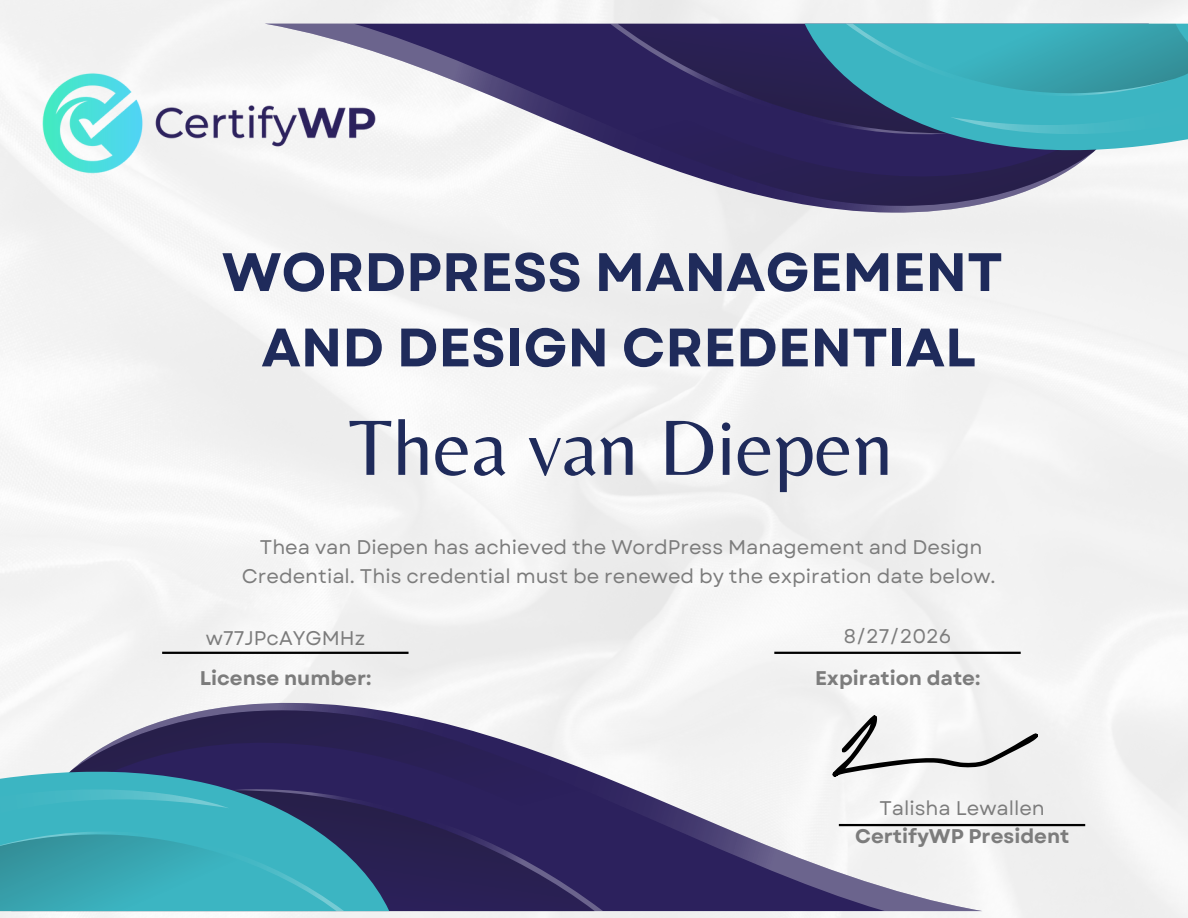
<style>
.page{position:relative;width:1188px;height:918px;background:#fff}
.page>*{position:absolute;margin:0;border:0;box-sizing:border-box;transform-origin:0 0}
.t1{font:81.45px "Belleza";color:#1f2b5b}
.t2{font:700 54px "Garet";color:#1f2b5b}
.t3{font:19.8px/29.7px "Garet";color:#7c7c7c;text-align:center}
.t4{font:700 19.8px "Garet";color:#7c7c7c}
</style>
<div class="page">
<svg style="left:885px;top:692px;width:97px;height:219px;fill:#f3f3f3"></svg>
<svg style="left:69px;top:692px;width:816px;height:219px;fill:#f0f0f0"></svg>
<svg style="left:344px;top:770px;width:259px;height:141px;background:#2c285d"></svg>
<svg style="left:0;top:760px;width:344px;height:151px;background:#3d99ac"></svg>
<svg style="left:654px;top:161px;width:442px;height:61px"></svg>
<svg style="left:654px;top:24px;width:534px;height:137px;background:#387190"></svg>
<hr style="left:839px;top:824px;width:246px;height:2px;background:#000">
<img style="left:0;top:0;width:654px;height:377px">
<hr style="left:162px;top:652px;width:247px;height:2px;background:#000">
<hr style="left:774px;top:652px;width:247px;height:2px;background:#000">
<svg style="left:832px;top:715px;width:206px;height:62px"></svg>
<p class="t2" style="left:222px;top:233px;width:782px">WORDPRESS MANAGEMENT</p>
<p class="t2" style="left:261px;top:309px;width:716px">AND DESIGN CREDENTIAL</p>
<p class="t1" style="left:349px;top:399px;width:546px">Thea van Diepen</p>
<p class="t3" style="left:242px;top:532px;width:755px">Thea van Diepen has achieved the WordPress Management and Design<br>Credential. This credential must be renewed by the expiration date below.</p>
<p class="t3" style="left:206px;top:624px;width:161px">w77JPcAYGMHz</p>
<p class="t3" style="left:844px;top:621px;width:109px">8/27/2026</p>
<p class="t4" style="left:200px;top:664px;width:173px">License number:</p>
<p class="t4" style="left:815px;top:664px;width:167px">Expiration date:</p>
<p class="t3" style="left:880px;top:793px;width:167px">Talisha Lewallen</p>
<p class="t4" style="left:855px;top:822px;width:216px">CertifyWP President</p>
</div>
